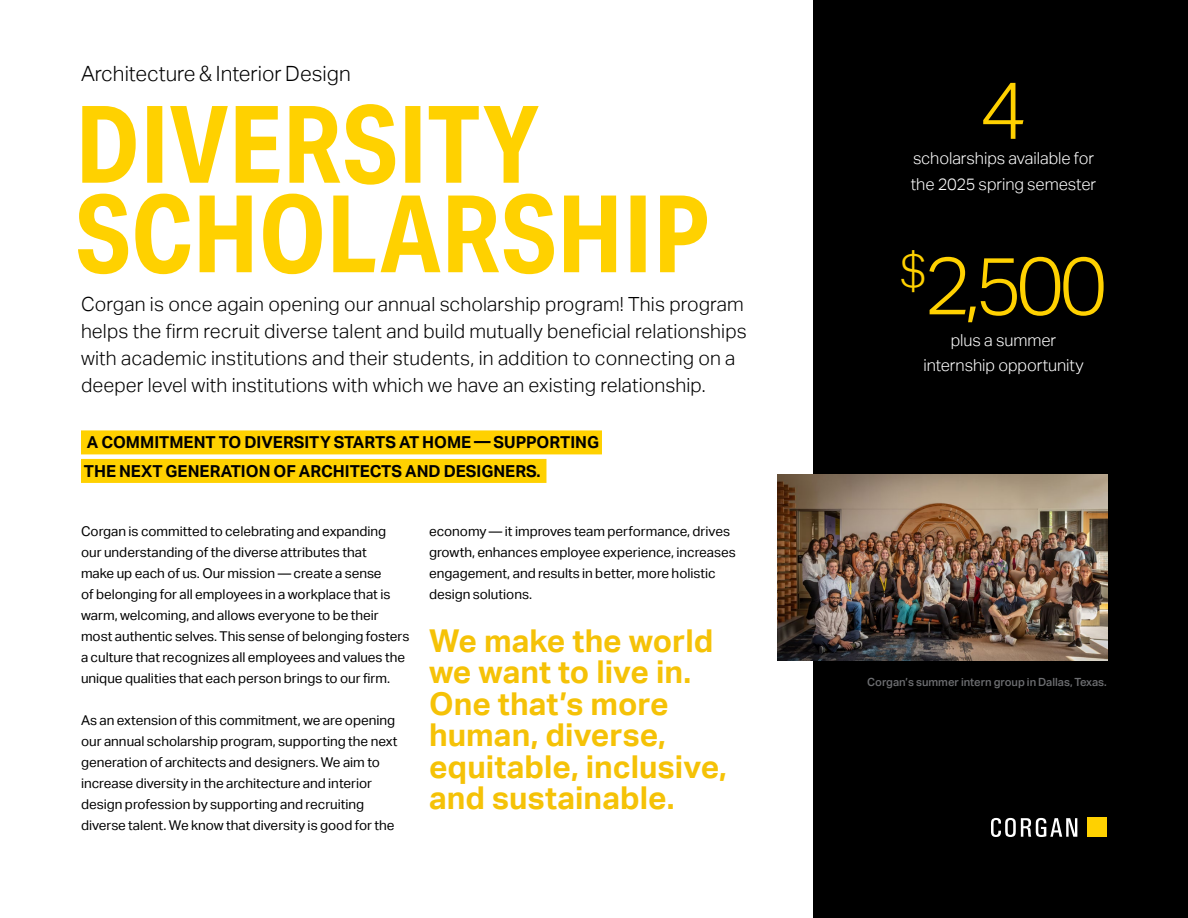
<style>
.page{position:relative;width:1188px;height:918px;background:#fff}
.page>*{position:absolute;margin:0;border:0;box-sizing:border-box;transform-origin:0 0}
.t1{font:300 81px "Aktiv Grotesk";color:#ffd100}
.t2{font:700 31.5px/31.5px "Aktiv Grotesk";color:#f5c207}
.t3{font:300 21px "Aktiv Grotesk";color:#000}
.t4{font:300 19.5px/27px "Aktiv Grotesk";letter-spacing:.005em;color:#000}
.t5{font:700 16.5px/28.5px "Aktiv Grotesk";color:#000}
.t6{font:300 16.5px/25.5px "Aktiv Grotesk";letter-spacing:-.005em;color:#fff}
.t7{font:13.5px/21px "Aktiv Grotesk";color:#000}
.t8{font:500 11.25px "Aktiv Grotesk";color:#6d6e71}
</style>
<div class="page">
<div style="left:81px;top:430px;width:521px;height:24px;background:#ffd100"></div>
<div style="left:81px;top:459px;width:465px;height:24px;background:#ffd100"></div>
<div style="left:813px;top:0;width:375px;height:918px;background:#000"></div>
<img style="left:777px;top:474px;width:331px;height:186px">
<div style="left:1088px;top:818px;width:19px;height:19px;background:#ffd100"></div>
<svg style="left:991px;top:818px;width:86px;height:19px"></svg>
<svg style="left:78px;top:194px;width:629px;height:80px"></svg>
<svg style="left:82px;top:104px;width:457px;height:81px"></svg>
<h3 class="t3" style="left:81px;top:61px;width:271px">Architecture &amp; Interior Design</h3>
<p class="t4" style="left:81px;top:291px;width:667px">Corgan is once again opening our annual scholarship program! This program helps the firm recruit diverse talent and build mutually beneficial relationships with academic institutions and their students, in addition to connecting on a deeper level with institutions with which we have an existing relationship.</p>
<p class="t5" style="left:84px;top:428px;width:517px">A COMMITMENT TO DIVERSITY STARTS AT HOME — SUPPORTING<br>THE NEXT GENERATION OF ARCHITECTS AND DESIGNERS.</p>
<p class="t7" style="left:81px;top:521px;width:330px">Corgan is committed to celebrating and expanding our understanding of the diverse attributes that<br>make up each of us. Our mission — create a sense<br>of belonging for all employees in a workplace that is warm, welcoming, and allows everyone to be their most authentic selves. This sense of belonging fosters a culture that recognizes all employees and values the unique qualities that each person brings to our firm.</p>
<p class="t7" style="left:81px;top:710px;width:318px">As an extension of this commitment, we are opening our annual scholarship program, supporting the next generation of architects and designers. We aim to increase diversity in the architecture and interior design profession by supporting and recruiting diverse talent. We know that diversity is good for the</p>
<p class="t7" style="left:429px;top:521px;width:308px">economy — it improves team performance, drives growth, enhances employee experience, increases engagement, and results in better, more holistic design solutions.</p>
<h2 class="t2" style="left:429px;top:625px;width:300px">We make the world we want to live in.<br>One that’s more human, diverse, equitable, inclusive, and sustainable.</h2>
<h1 class="t1" style="left:980px;top:64px;width:49px">4</h1>
<p class="t6" style="left:911px;top:146px;width:187px">scholarships available for the 2025 spring semester</p>
<h1 class="t1" style="left:899px;top:239px;width:210px"><sup>$</sup>2,500</h1>
<p class="t6" style="left:923px;top:327px;width:162px;text-align:center">plus a summer internship opportunity</p>
<p class="t8" style="left:867px;top:676px;width:241px">Corgan’s summer intern group in Dallas, Texas.</p>
</div>
